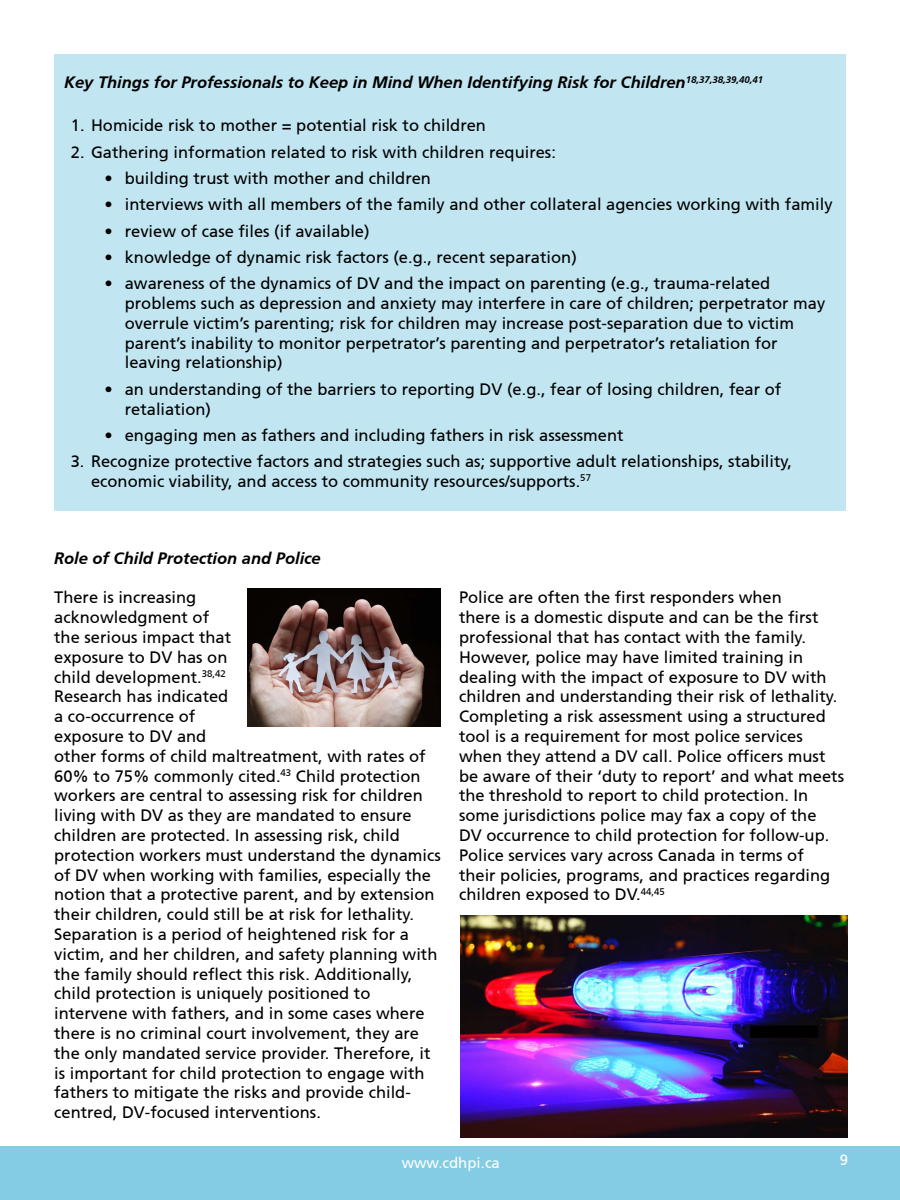
<style>
.page{position:relative;width:900px;height:1200px;background:#fff}
.page>*{position:absolute;margin:0;border:0;box-sizing:border-box;transform-origin:0 0}
.t1{font:16.5px/19.8px "Articulate";color:#000}
.t2{font:italic 700 16.5px "Articulate";color:#000}
.t3{font:15px "Articulate";color:#fff}
</style>
<div class="page">
<div style="left:0;top:1147px;width:900px;height:53px;background:#83cce3"></div>
<div style="left:54px;top:54px;width:792px;height:457px;background:#c1e5f1"></div>
<img style="left:248px;top:588px;width:193px;height:139px">
<img style="left:460px;top:916px;width:387px;height:221px">
<p class="t2" style="left:64px;top:73px;width:701px">Key Things for Professionals to Keep in Mind When Identifying Risk for Children<sup>18,37,38,39,40,41</sup></p>
<p class="t1" style="left:71px;top:115px;width:417px">1. Homicide risk to mother = potential risk to children</p>
<p class="t1" style="left:71px;top:142px;width:487px">2. Gathering information related to risk with children requires:</p>
<p class="t1" style="left:105px;top:168px;width:328px">• building trust with mother and children</p>
<p class="t1" style="left:105px;top:195px;width:730px">• interviews with all members of the family and other collateral agencies working with family</p>
<p class="t1" style="left:105px;top:221px;width:267px">• review of case files (if available)</p>
<p class="t1" style="left:105px;top:247px;width:474px">• knowledge of dynamic risk factors (e.g., recent separation)</p>
<p class="t1" style="left:125px;top:273px;width:702px;text-indent:-20px">• awareness of the dynamics of DV and the impact on parenting (e.g., trauma-related problems such as depression and anxiety may interfere in care of children; perpetrator may overrule victim’s parenting; risk for children may increase post-separation due to victim parent’s inability to monitor perpetrator’s parenting and perpetrator’s retaliation for leaving relationship)</p>
<p class="t1" style="left:125px;top:379px;width:658px;text-indent:-20px">• an understanding of the barriers to reporting DV (e.g., fear of losing children, fear of retaliation)</p>
<p class="t1" style="left:105px;top:425px;width:521px">• engaging men as fathers and including fathers in risk assessment</p>
<p class="t1" style="left:91px;top:451px;width:703px;text-indent:-20px">3. Recognize protective factors and strategies such as; supportive adult relationships, stability, economic viability, and access to community resources/supports.<sup>57</sup></p>
<p class="t2" style="left:54px;top:549px;width:268px">Role of Child Protection and Police</p>
<p class="t1" style="left:54px;top:588px;width:388px">There is increasing<br>acknowledgment of<br>the serious impact that<br>exposure to DV has on<br>child development.<sup>38,42<br></sup>Research has indicated<br>a co-occurrence of<br>exposure to DV and<br>other forms of child maltreatment, with rates of 60% to 75% commonly cited.<sup>43</sup> Child protection workers are central to assessing risk for children living with DV as they are mandated to ensure children are protected. In assessing risk, child protection workers must understand the dynamics of DV when working with families, especially the notion that a protective parent, and by extension their children, could still be at risk for lethality.<br>Separation is a period of heightened risk for a victim, and her children, and safety planning with the family should reflect this risk. Additionally, child protection is uniquely positioned to intervene with fathers, and in some cases where there is no criminal court involvement, they are the only mandated service provider. Therefore, it is important for child protection to engage with fathers to mitigate the risks and provide child&shy;centred, DV-focused interventions.</p>
<p class="t1" style="left:459px;top:588px;width:387px">Police are often the first responders when<br>there is a domestic dispute and can be the first professional that has contact with the family.<br>However, police may have limited training in dealing with the impact of exposure to DV with children and understanding their risk of lethality.<br>Completing a risk assessment using a structured tool is a requirement for most police services when they attend a DV call. Police officers must be aware of their ‘duty to report’ and what meets the threshold to report to child protection. In some jurisdictions police may fax a copy of the<br>DV occurrence to child protection for follow-up.<br>Police services vary across Canada in terms of their policies, programs, and practices regarding children exposed to DV.<sup>44,45</sup></p>
<p class="t3" style="left:402px;top:1154px;width:100px">www.cdhpi.ca</p>
<p class="t3" style="left:840px;top:1151px;width:10px">9</p>
</div>
